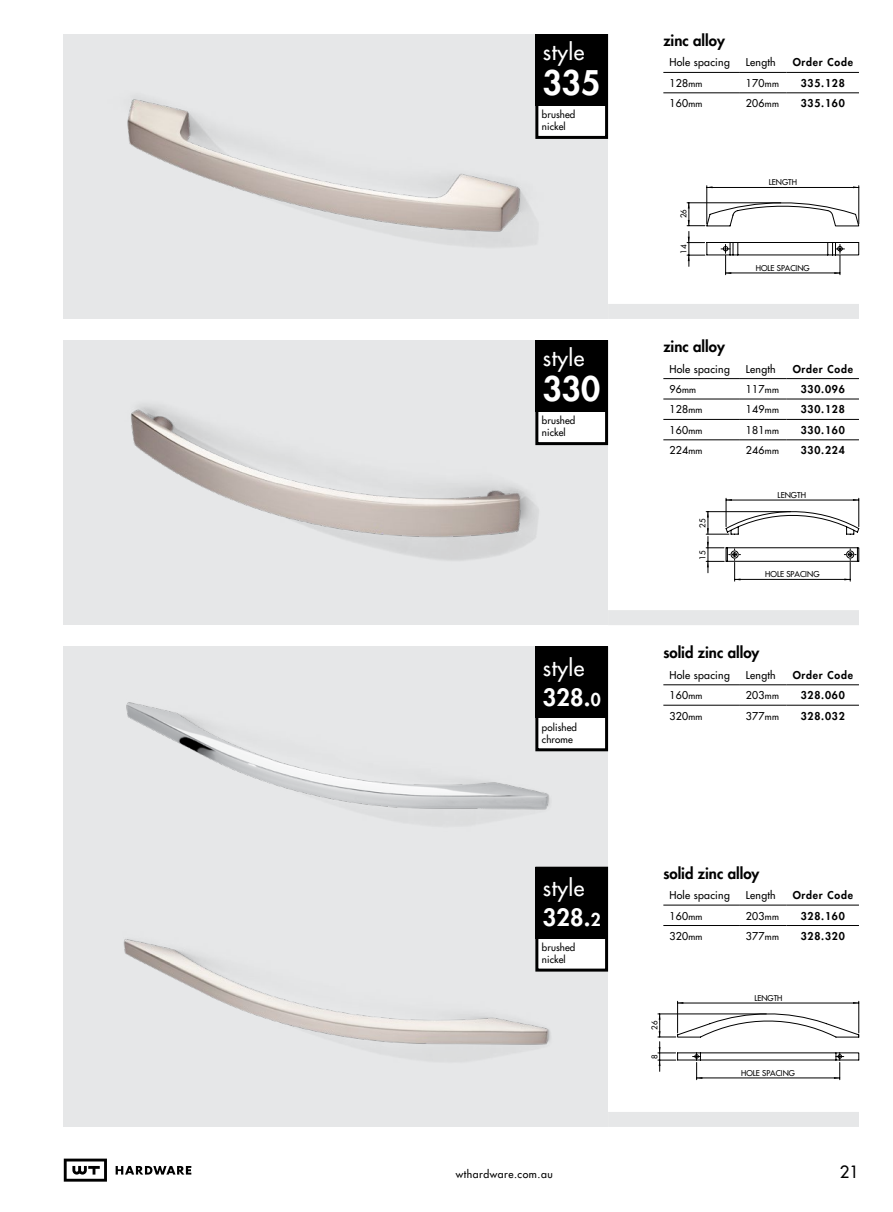
<style>
.page{position:relative;width:893px;height:1212px;background:#fff}
.page>*{position:absolute;margin:0;border:0;box-sizing:border-box;transform-origin:0 0}
.t1{font:800 33px "Futura LT";color:#fff}
.t2{font:800 23.25px "Futura LT";letter-spacing:.01em;color:#fff}
.t3{font:21.75px "Futura LT";letter-spacing:.025em;color:#fff}
.t4{font:16.5px "Futura LT";color:#000}
.t5{font:800 15px "Futura LT";color:#000}
.t6{font:10.5px "Futura LT";letter-spacing:.025em;color:#000}
.t7{font:800 10.5px "Futura LT";letter-spacing:.075em;color:#000}
.t8{font:10.5px "Futura LT";letter-spacing:.05em;color:#000}
.t9{font:9.75px/12px "Futura LT";letter-spacing:.01em;color:#000}
.t10{font:7.95px "Futura LT";color:#000}
.t11{font:7.8px "Futura LT";color:#000}
.s1{font-size:17.25px}
.s2{font-size:9px}
</style>
<div class="page">
<svg style="left:116px;top:1166px;width:75px;height:8px"></svg>
<svg style="left:64px;top:1158px;width:43px;height:23px"></svg>
<div style="left:64px;top:340px;width:544px;height:285px;background:#e6e7e8"></div>
<div style="left:64px;top:34px;width:544px;height:285px;background:#e6e7e8"></div>
<div style="left:64px;top:646px;width:544px;height:481px;background:#e6e7e8"></div>
<div style="left:608px;top:610px;width:251px;height:15px;background:#e6e7e8"></div>
<div style="left:608px;top:304px;width:251px;height:15px;background:#e6e7e8"></div>
<div style="left:608px;top:1112px;width:251px;height:15px;background:#e6e7e8"></div>
<img style="left:131px;top:405px;width:418px;height:156px">
<img style="left:127px;top:99px;width:404px;height:148px">
<img style="left:126px;top:702px;width:430px;height:123px">
<img style="left:123px;top:939px;width:432px;height:122px">
<hr style="left:663px;top:378px;width:77px;height:1px;background:#000">
<hr style="left:740px;top:378px;width:47px;height:1px;background:#000">
<hr style="left:787px;top:378px;width:72px;height:1px;background:#000">
<hr style="left:663px;top:399px;width:77px;height:1px;background:#000">
<hr style="left:740px;top:399px;width:47px;height:1px;background:#000">
<hr style="left:787px;top:399px;width:72px;height:1px;background:#000">
<hr style="left:663px;top:419px;width:77px;height:1px;background:#000">
<hr style="left:740px;top:419px;width:47px;height:1px;background:#000">
<hr style="left:787px;top:419px;width:72px;height:1px;background:#000">
<hr style="left:663px;top:440px;width:77px;height:1px;background:#000">
<hr style="left:740px;top:440px;width:47px;height:1px;background:#000">
<hr style="left:787px;top:440px;width:72px;height:1px;background:#000">
<div style="left:537px;top:342px;width:70px;height:102px;background:#fff"></div>
<div style="left:535px;top:340px;width:73px;height:105px;border:3px solid #000"></div>
<div style="left:535px;top:340px;width:73px;height:72px;background:#000"></div>
<hr style="left:663px;top:684px;width:77px;height:1px;background:#000">
<hr style="left:740px;top:684px;width:47px;height:1px;background:#000">
<hr style="left:787px;top:684px;width:72px;height:1px;background:#000">
<hr style="left:663px;top:705px;width:77px;height:1px;background:#000">
<hr style="left:740px;top:705px;width:47px;height:1px;background:#000">
<hr style="left:787px;top:705px;width:72px;height:1px;background:#000">
<hr style="left:663px;top:905px;width:77px;height:1px;background:#000">
<hr style="left:740px;top:905px;width:47px;height:1px;background:#000">
<hr style="left:787px;top:905px;width:72px;height:1px;background:#000">
<hr style="left:663px;top:925px;width:77px;height:1px;background:#000">
<hr style="left:740px;top:925px;width:47px;height:1px;background:#000">
<hr style="left:787px;top:925px;width:72px;height:1px;background:#000">
<div style="left:537px;top:648px;width:70px;height:102px;background:#fff"></div>
<div style="left:535px;top:646px;width:73px;height:105px;border:3px solid #000"></div>
<div style="left:535px;top:646px;width:73px;height:72px;background:#000"></div>
<div style="left:537px;top:868px;width:70px;height:102px;background:#fff"></div>
<div style="left:535px;top:867px;width:73px;height:104px;border:3px solid #000"></div>
<div style="left:535px;top:867px;width:73px;height:71px;background:#000"></div>
<div style="left:537px;top:36px;width:70px;height:101px;background:#fff"></div>
<div style="left:535px;top:34px;width:73px;height:105px;border:3px solid #000"></div>
<div style="left:535px;top:34px;width:73px;height:72px;background:#000"></div>
<hr style="left:663px;top:72px;width:77px;height:1px;background:#000">
<hr style="left:740px;top:72px;width:47px;height:1px;background:#000">
<hr style="left:787px;top:72px;width:72px;height:1px;background:#000">
<hr style="left:663px;top:93px;width:77px;height:1px;background:#000">
<hr style="left:740px;top:93px;width:47px;height:1px;background:#000">
<hr style="left:787px;top:93px;width:72px;height:1px;background:#000">
<hr style="left:706px;top:186px;width:1px;height:38px;background:#000">
<hr style="left:858px;top:186px;width:1px;height:38px;background:#000">
<hr style="left:707px;top:187px;width:152px;height:1px;background:#000">
<svg style="left:687px;top:199px;width:172px;height:76px"></svg>
<svg style="left:706px;top:498px;width:153px;height:83px"></svg>
<hr style="left:677px;top:1001px;width:1px;height:32px;background:#000">
<hr style="left:858px;top:1001px;width:1px;height:32px;background:#000">
<hr style="left:678px;top:1003px;width:181px;height:1px;background:#000">
<svg style="left:658px;top:1010px;width:201px;height:70px"></svg>
<h3 class="t3" style="left:543px;top:38px;width:43px">style</h3>
<h1 class="t1" style="left:543px;top:61px;width:59px">335</h1>
<p class="t9" style="left:542px;top:108px;width:35px">brushed nickel</p>
<h3 class="t3" style="left:543px;top:344px;width:43px">style</h3>
<h1 class="t1" style="left:543px;top:367px;width:59px">330</h1>
<p class="t9" style="left:542px;top:415px;width:35px">brushed nickel</p>
<h3 class="t3" style="left:543px;top:654px;width:43px">style</h3>
<h2 class="t2" style="left:543px;top:682px;width:59px">328.<span class="s1">0</span></h2>
<p class="t9" style="left:542px;top:721px;width:37px">polished chrome</p>
<h3 class="t3" style="left:543px;top:874px;width:43px">style</h3>
<h2 class="t2" style="left:543px;top:902px;width:59px">328.<span class="s1">2</span></h2>
<p class="t9" style="left:542px;top:941px;width:35px">brushed nickel</p>
<h3 class="t5" style="left:663px;top:30px;width:63px">zinc alloy</h3>
<p class="t6" style="left:669px;top:56px;width:62px">Hole spacing</p>
<p class="t6" style="left:746px;top:56px;width:31px">Length</p>
<p class="t7" style="left:793px;top:56px;width:62px">Order Code</p>
<p class="t6" style="left:669px;top:76px;width:35px">128<span class="s2">mm</span></p>
<p class="t6" style="left:746px;top:76px;width:35px">170<span class="s2">mm</span></p>
<p class="t7" style="left:801px;top:76px;width:46px">335.128</p>
<p class="t6" style="left:669px;top:97px;width:35px">160<span class="s2">mm</span></p>
<p class="t6" style="left:746px;top:97px;width:35px">206<span class="s2">mm</span></p>
<p class="t7" style="left:801px;top:96px;width:46px">335.160</p>
<p class="t11" style="left:678px;top:218px;width:11px;rotate:-90deg">26</p>
<p class="t11" style="left:678px;top:254px;width:11px;rotate:-90deg">14</p>
<p class="t11" style="left:769px;top:177px;width:30px">LENGTH</p>
<p class="t11" style="left:756px;top:263px;width:55px">HOLE SPACING</p>
<h3 class="t5" style="left:663px;top:337px;width:63px">zinc alloy</h3>
<p class="t6" style="left:669px;top:362px;width:62px">Hole spacing</p>
<p class="t6" style="left:746px;top:362px;width:31px">Length</p>
<p class="t7" style="left:793px;top:362px;width:62px">Order Code</p>
<p class="t6" style="left:669px;top:382px;width:28px">96<span class="s2">mm</span></p>
<p class="t6" style="left:746px;top:382px;width:35px">117<span class="s2">mm</span></p>
<p class="t7" style="left:801px;top:382px;width:46px">330.096</p>
<p class="t6" style="left:669px;top:403px;width:35px">128<span class="s2">mm</span></p>
<p class="t6" style="left:746px;top:403px;width:35px">149<span class="s2">mm</span></p>
<p class="t7" style="left:801px;top:402px;width:46px">330.128</p>
<p class="t6" style="left:669px;top:423px;width:35px">160<span class="s2">mm</span></p>
<p class="t6" style="left:746px;top:423px;width:35px">181<span class="s2">mm</span></p>
<p class="t7" style="left:801px;top:423px;width:46px">330.160</p>
<p class="t6" style="left:669px;top:443px;width:35px">224<span class="s2">mm</span></p>
<p class="t6" style="left:746px;top:443px;width:35px">246<span class="s2">mm</span></p>
<p class="t7" style="left:801px;top:443px;width:46px">330.224</p>
<p class="t10" style="left:697px;top:528px;width:11px;rotate:-90deg">25</p>
<p class="t10" style="left:697px;top:560px;width:11px;rotate:-90deg">15</p>
<p class="t10" style="left:778px;top:490px;width:30px">LENGTH</p>
<p class="t10" style="left:765px;top:569px;width:56px">HOLE SPACING</p>
<h3 class="t5" style="left:663px;top:643px;width:97px">solid zinc alloy</h3>
<p class="t6" style="left:669px;top:668px;width:62px">Hole spacing</p>
<p class="t6" style="left:746px;top:668px;width:31px">Length</p>
<p class="t7" style="left:793px;top:668px;width:62px">Order Code</p>
<p class="t6" style="left:669px;top:688px;width:35px">160<span class="s2">mm</span></p>
<p class="t6" style="left:746px;top:688px;width:35px">203<span class="s2">mm</span></p>
<p class="t7" style="left:801px;top:688px;width:46px">328.060</p>
<p class="t6" style="left:669px;top:709px;width:35px">320<span class="s2">mm</span></p>
<p class="t6" style="left:746px;top:709px;width:35px">377<span class="s2">mm</span></p>
<p class="t7" style="left:801px;top:709px;width:46px">328.032</p>
<h3 class="t5" style="left:663px;top:863px;width:97px">solid zinc alloy</h3>
<p class="t6" style="left:669px;top:888px;width:62px">Hole spacing</p>
<p class="t6" style="left:746px;top:888px;width:31px">Length</p>
<p class="t7" style="left:793px;top:888px;width:62px">Order Code</p>
<p class="t6" style="left:669px;top:909px;width:35px">160<span class="s2">mm</span></p>
<p class="t6" style="left:746px;top:909px;width:35px">203<span class="s2">mm</span></p>
<p class="t7" style="left:801px;top:908px;width:46px">328.160</p>
<p class="t6" style="left:669px;top:929px;width:35px">320<span class="s2">mm</span></p>
<p class="t6" style="left:746px;top:929px;width:35px">377<span class="s2">mm</span></p>
<p class="t7" style="left:801px;top:929px;width:46px">328.320</p>
<p class="t11" style="left:649px;top:1029px;width:11px;rotate:-90deg">26</p>
<p class="t11" style="left:649px;top:1059px;width:6px;rotate:-90deg">8</p>
<p class="t11" style="left:754px;top:993px;width:30px">LENGTH</p>
<p class="t11" style="left:741px;top:1068px;width:55px">HOLE SPACING</p>
<p class="t8" style="left:456px;top:1167px;width:99px">wthardware.com.au</p>
<h3 class="t4" style="left:830px;top:1161px;width:30px">1291</h3>
</div>
